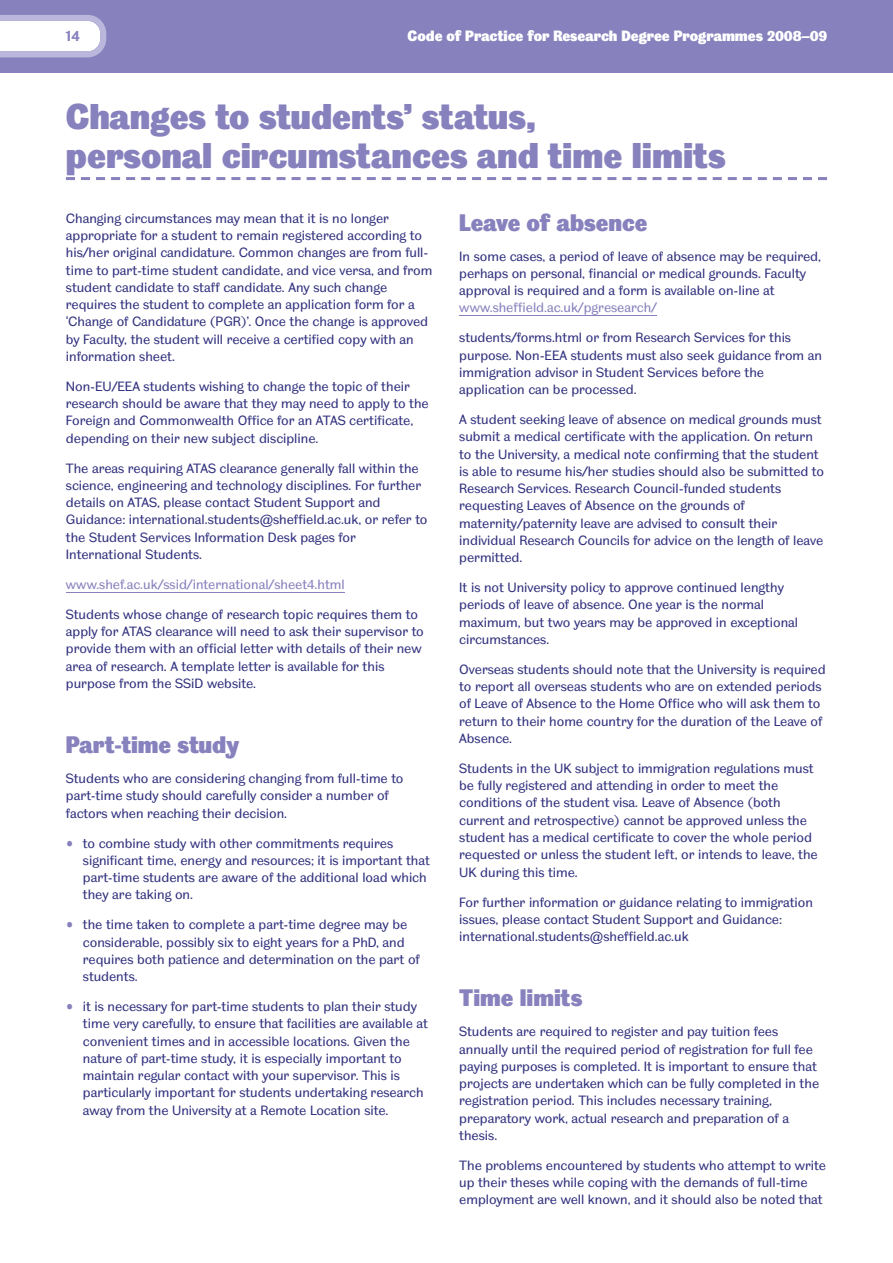
<style>
.page{position:relative;width:893px;height:1263px;background:#fff}
.page>*{position:absolute;margin:0;border:0;box-sizing:border-box;transform-origin:0 0}
.t1{font:36px/39px "TUOS Pro Blake Display";color:#8781bd}
.t2{font:24px "TUOS Pro Blake Display";color:#8781bd}
.t3{font:15px "TUOS Pro Blake Display";color:#fff}
.t4{font:700 15px "TUOS Blake";color:#8781bd}
.t5{font:13.5px/17.2px "TUOS Blake";color:#32327f}
.t6{font:13.5px "TUOS Blake";color:#8781bd}
.s1{font-size:18px;color:#8781bd}
</style>
<div class="page">
<div style="left:0;top:0;width:893px;height:72px;background:#8781bd"></div>
<svg style="left:0;top:15px;width:106px;height:42px;background:#e6e4f1"></svg>
<svg style="left:66px;top:177px;width:761px;height:3px"></svg>
<hr style="left:66px;top:592px;width:279px;height:1px;background:#8781bd">
<hr style="left:459px;top:315px;width:198px;height:1px;background:#8781bd">
<p class="t4" style="left:66px;top:31px;width:15px">14</p>
<p class="t3" style="left:407px;top:31px;width:421px">Code of Practice for Research Degree Programmes 2008–09</p>
<h1 class="t1" style="left:66px;top:101px;width:661px">Changes to students’ status,<br>personal circumstances and time limits</h1>
<p class="t5" style="left:66px;top:211px;width:368px">Changing circumstances may mean that it is no longer appropriate for a student to remain registered according to his/her original candidature. Common changes are from full&shy;time to part-time student candidate, and vice versa, and from student candidate to staff candidate. Any such change requires the student to complete an application form for a ‘Change of Candidature (PGR)’. Once the change is approved by Faculty, the student will receive a certified copy with an information sheet.</p>
<p class="t5" style="left:66px;top:379px;width:364px">Non-EU/EEA students wishing to change the topic of their research should be aware that they may need to apply to the Foreign and Commonwealth Office for an ATAS certificate, depending on their new subject discipline.</p>
<p class="t5" style="left:66px;top:461px;width:363px">The areas requiring ATAS clearance generally fall within the science, engineering and technology disciplines. For further details on ATAS, please contact Student Support and Guidance: international.students@sheffield.ac.uk, or refer to the Student Services Information Desk pages for International Students.</p>
<p class="t6" style="left:66px;top:579px;width:280px">www.shef.ac.uk/ssid/international/sheet4.html</p>
<p class="t5" style="left:66px;top:607px;width:359px">Students whose change of research topic requires them to apply for ATAS clearance will need to ask their supervisor to provide them with an official letter with details of their new area of research. A template letter is available for this purpose from the SSiD website.</p>
<h2 class="t2" style="left:459px;top:214px;width:190px">Leave of absence</h2>
<p class="t5" style="left:459px;top:249px;width:363px">In some cases, a period of leave of absence may be required, perhaps on personal, financial or medical grounds. Faculty approval is required and a form is available on-line at</p>
<p class="t6" style="left:459px;top:303px;width:199px">www.sheffield.ac.uk/pgresearch/</p>
<p class="t5" style="left:459px;top:330px;width:364px">students/forms.html or from Research Services for this purpose. Non-EEA students must also seek guidance from an immigration advisor in Student Services before the application can be processed.</p>
<p class="t5" style="left:459px;top:412px;width:366px">A student seeking leave of absence on medical grounds must submit a medical certificate with the application. On return to the University, a medical note confirming that the student is able to resume his/her studies should also be submitted to Research Services. Research Council-funded students requesting Leaves of Absence on the grounds of maternity/paternity leave are advised to consult their individual Research Councils for advice on the length of leave permitted.</p>
<p class="t5" style="left:459px;top:580px;width:340px">It is not University policy to approve continued lengthy periods of leave of absence. One year is the normal maximum, but two years may be approved in exceptional circumstances.</p>
<p class="t5" style="left:459px;top:662px;width:368px">Overseas students should note that the University is required to report all overseas students who are on extended periods of Leave of Absence to the Home Office who will ask them to return to their home country for the duration of the Leave of Absence.</p>
<p class="t5" style="left:459px;top:761px;width:360px">Students in the UK subject to immigration regulations must be fully registered and attending in order to meet the conditions of the student visa. Leave of Absence (both current and retrospective) cannot be approved unless the student has a medical certificate to cover the whole period requested or unless the student left, or intends to leave, the UK during this time.</p>
<p class="t5" style="left:459px;top:894px;width:355px">For further information or guidance relating to immigration issues, please contact Student Support and Guidance: international.students@sheffield.ac.uk</p>
<h2 class="t2" style="left:66px;top:736px;width:175px">Part-time study</h2>
<p class="t5" style="left:66px;top:771px;width:339px">Students who are considering changing from full-time to part-time study should carefully consider a number of factors when reaching their decision.</p>
<p class="t5" style="left:83px;top:836px;width:349px;text-indent:-17px"><span class="s1">•</span> to combine study with other commitments requires significant time, energy and resources; it is important that part-time students are aware of the additional load which they are taking on.</p>
<p class="t5" style="left:83px;top:917px;width:338px;text-indent:-17px"><span class="s1">•</span> the time taken to complete a part-time degree may be considerable, possibly six to eight years for a PhD, and requires both patience and determination on the part of students.</p>
<p class="t5" style="left:83px;top:999px;width:347px;text-indent:-17px"><span class="s1">•</span> it is necessary for part-time students to plan their study time very carefully, to ensure that facilities are available at convenient times and in accessible locations. Given the nature of part-time study, it is especially important to maintain regular contact with your supervisor. This is particularly important for students undertaking research away from the University at a Remote Location site.</p>
<h2 class="t2" style="left:459px;top:990px;width:125px">Time limits</h2>
<p class="t5" style="left:459px;top:1024px;width:361px">Students are required to register and pay tuition fees annually until the required period of registration for full fee paying purposes is completed. It is important to ensure that projects are undertaken which can be fully completed in the registration period. This includes necessary training, preparatory work, actual research and preparation of a thesis.</p>
<p class="t5" style="left:459px;top:1158px;width:368px">The problems encountered by students who attempt to write up their theses while coping with the demands of full-time employment are well known, and it should also be noted that</p>
</div>
